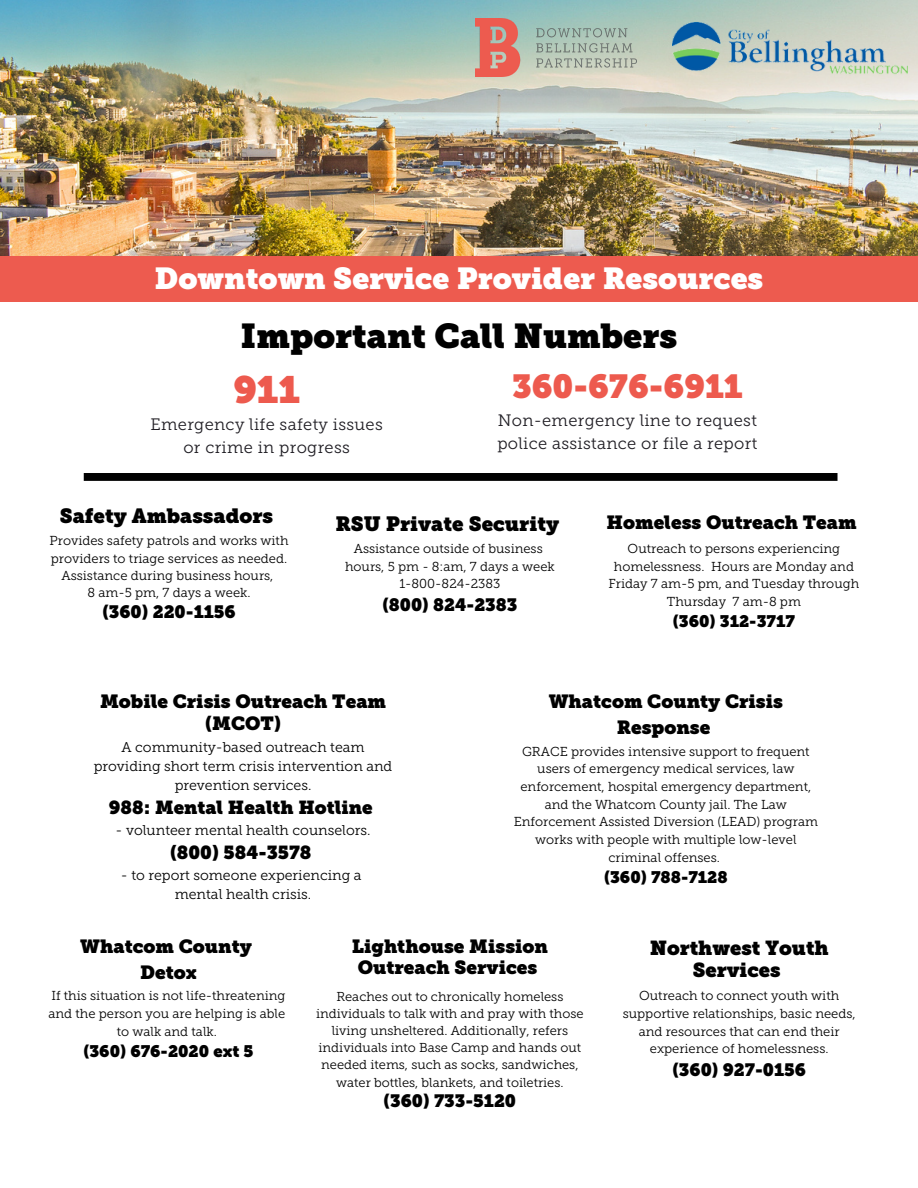
<style>
.page{position:relative;width:918px;height:1188px;background:#fff}
.page>*{position:absolute;margin:0;border:0;box-sizing:border-box;transform-origin:0 0}
.t1{font:37.65px "Museo Slab";color:#ed5a4e}
.t2{font:34.2px "Museo Slab";color:#000}
.t3{font:33px "Museo Slab";color:#ed5a4e}
.t4{font:30px "Museo Slab";color:#fff}
.t5{font:20.4px "Museo Slab";color:#000}
.t6{font:20.1px/22px "Museo Slab";color:#000;text-align:center}
.t7{font:18.9px/25.7px "Museo Slab";color:#000;text-align:center}
.t8{font:18.6px "Museo Slab";color:#000}
.t9{font:17.7px "Museo Slab";color:#000}
.t10{font:16.5px/23px "Museo Slab 300";letter-spacing:.02em;color:#1f1d23;text-align:center}
.t11{font:16.5px "Museo Slab";color:#000}
.t12{font:14.1px/19.2px "Museo Slab 300";color:#000;text-align:center}
.t13{font:12.9px/17.7px "Museo Slab 300";color:#000;text-align:center}
</style>
<div class="page">
<img style="left:0;top:0;width:918px;height:256px">
<div style="left:0;top:256px;width:918px;height:45px;background:#ed5b4f"></div>
<img style="left:475px;top:18px;width:161px;height:59px">
<div style="left:84px;top:473px;width:754px;height:8px;background:#000"></div>
<img style="left:672px;top:20px;width:235px;height:56px">
<h3 class="t4" style="left:155px;top:267px;width:610px">Downtown Service Provider Resources</h3>
<h2 class="t2" style="left:241px;top:323px;width:438px">Important Call Numbers</h2>
<h1 class="t1" style="left:233px;top:374px;width:68px">911</h1>
<p class="t10" style="left:151px;top:415px;width:234px">Emergency life safety issues or crime in progress</p>
<h3 class="t3" style="left:512px;top:373px;width:232px">360-676-6911</h3>
<p class="t10" style="left:497px;top:410px;width:261px;text-align:left">Non-emergency line to request police assistance or file a report</p>
<h3 class="t5" style="left:60px;top:508px;width:215px">Safety Ambassadors</h3>
<p class="t13" style="left:50px;top:534px;width:241px;line-height:17.2px">Provides safety patrols and works with providers to triage services as needed.<br>Assistance during business hours,<br>8 am-5 pm, 7 days a week.</p>
<h3 class="t9" style="left:102px;top:605px;width:135px">(360) 220-1156</h3>
<h3 class="t5" style="left:335px;top:516px;width:225px">RSU Private Security</h3>
<p class="t13" style="left:345px;top:541px;width:211px">Assistance outside of business hours, 5 pm - 8:am, 7 days a week<br>1-800-824-2383</p>
<h3 class="t9" style="left:382px;top:598px;width:137px">(800) 824-2383</h3>
<h3 class="t7" style="left:606px;top:511px;width:252px">Homeless Outreach Team</h3>
<p class="t13" style="left:609px;top:541px;width:252px">Outreach to persons experiencing homelessness. Hours are Monday and<br>Friday 7 am-5 pm, and Tuesday through<br>Thursday 7 am-8 pm</p>
<p class="t11" style="left:673px;top:615px;width:124px">(360) 312-3717</p>
<h3 class="t7" style="left:100px;top:692px;width:288px;line-height:22px">Mobile Crisis Outreach Team (MCOT)</h3>
<p class="t12" style="left:94px;top:739px;width:300px">A community-based outreach team providing short term crisis intervention and prevention services.</p>
<h3 class="t8" style="left:109px;top:800px;width:265px">988: Mental Health Hotline</h3>
<p class="t12" style="left:116px;top:822px;width:256px">- volunteer mental health counselors.</p>
<h3 class="t8" style="left:170px;top:845px;width:143px">(800) 584-3578</h3>
<p class="t12" style="left:121px;top:867px;width:242px">- to report someone experiencing a mental health crisis.</p>
<h3 class="t7" style="left:549px;top:690px;width:236px">Whatcom County Crisis<br>Response</h3>
<p class="t13" style="left:514px;top:744px;width:306px">GRACE provides intensive support to frequent users of emergency medical services, law enforcement, hospital emergency department, and the Whatcom County jail. The Law Enforcement Assisted Diversion (LEAD) program works with people with multiple low-level criminal offenses.</p>
<p class="t11" style="left:604px;top:871px;width:125px">(360) 788-7128</p>
<h3 class="t7" style="left:80px;top:935px;width:173px">Whatcom County<br>Detox</h3>
<p class="t13" style="left:48px;top:988px;width:239px">If this situation is not life-threatening and the person you are helping is able to walk and talk.</p>
<p class="t11" style="left:83px;top:1045px;width:172px">(360) 676-2020 ext 5</p>
<h3 class="t7" style="left:352px;top:938px;width:198px;line-height:21.1px">Lighthouse Mission<br>Outreach Services</h3>
<p class="t13" style="left:316px;top:989px;width:269px;line-height:17.2px">Reaches out to chronically homeless individuals to talk with and pray with those living unsheltered. Additionally, refers individuals into Base Camp and hands out needed items, such as socks, sandwiches, water bottles, blankets, and toiletries.</p>
<h3 class="t9" style="left:384px;top:1094px;width:134px">(360) 733-5120</h3>
<h3 class="t6" style="left:650px;top:939px;width:181px">Northwest Youth<br>Services</h3>
<p class="t13" style="left:623px;top:988px;width:235px">Outreach to connect youth with supportive relationships, basic needs, and resources that can end their experience of homelessness.</p>
<h3 class="t9" style="left:672px;top:1063px;width:135px">(360) 927-0156</h3>
</div>
